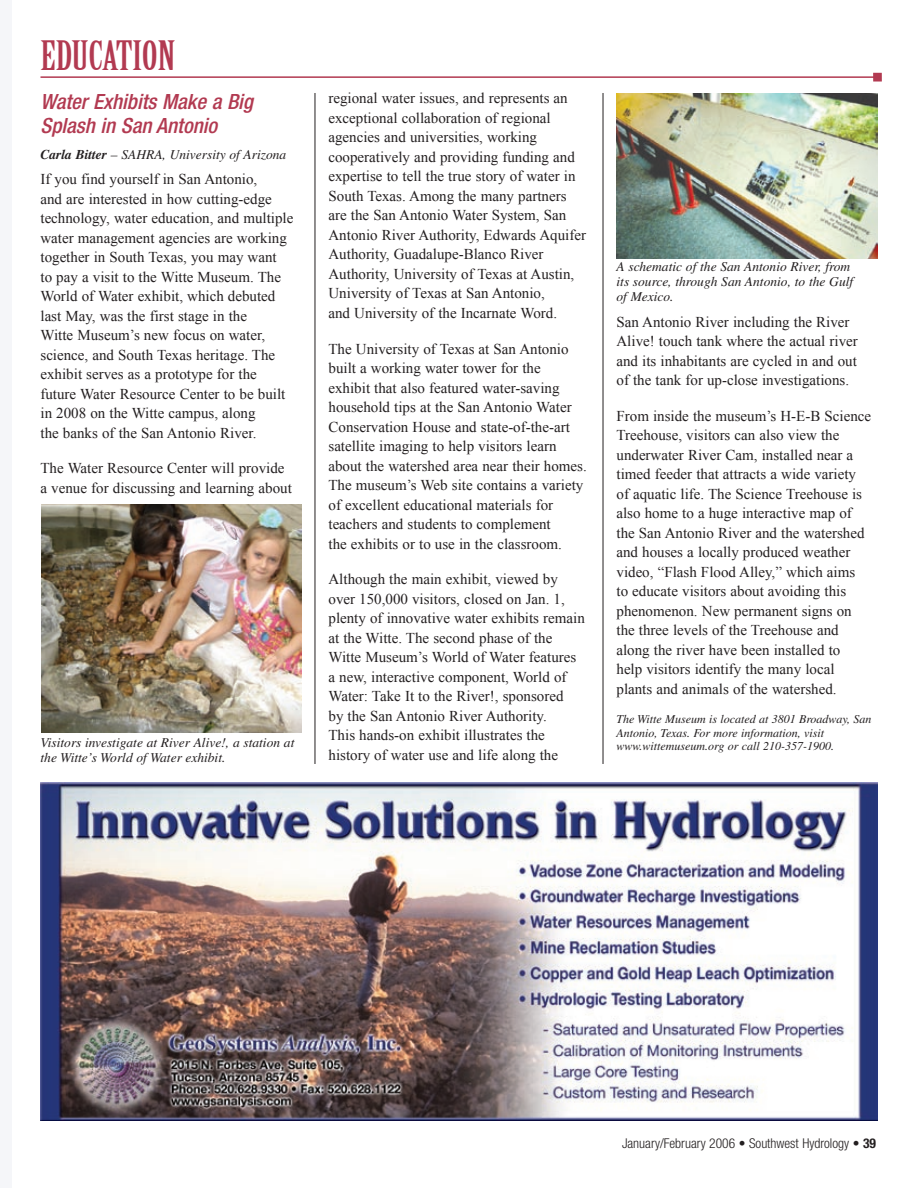
<style>
.page{position:relative;width:918px;height:1188px;background:#fff}
.page>*{position:absolute;margin:0;border:0;box-sizing:border-box;transform-origin:0 0}
.Section_Heading_-_Depts{font:39.6px "Birch";color:#b23a51;scale:1.25 1}
.Headings{font:italic 500 condensed 21px/24px "Helvetica Neue LT";color:#b23a51}
.Body{font:15px/19.5px "Times New Roman";color:#231f20}
.Tag_line_-_Depts{font:italic 13.5px/15px "Times";color:#231f20}
.t1{font:300 condensed 13.5px "Helvetica Neue LT";color:#231f20}
.Contact_line{font:italic 12px/13.5px "Times";color:#231f20}
.s1{font-weight:700}
</style>
<div class="page">
<div style="left:0;top:0;width:12px;height:1188px;background:#f5f6f9"></div>
<img style="left:40px;top:783px;width:837px;height:337px">
<svg style="left:40px;top:76px;width:833px;height:2px;background:#c46a7b"></svg>
<div style="left:873px;top:73px;width:9px;height:9px;background:#b23a51"></div>
<img style="left:42px;top:504px;width:259px;height:229px">
<img style="left:617px;top:93px;width:260px;height:165px">
<hr style="left:315px;top:93px;width:1px;height:671px;background:#231f20">
<hr style="left:603px;top:93px;width:1px;height:671px;background:#231f20">
<p class="Section_Heading_-_Depts" style="left:40px;top:35px;width:110px">EDUCATION</p>
<p class="Headings" style="left:40px;top:90px;width:214px">Water Exhibits Make a Big<br>Splash in San Antonio</p>
<p class="Tag_line_-_Depts" style="left:40px;top:147px;width:247px"><span class="s1">Carla Bitter</span> – SAHRA, University of Arizona</p>
<p class="Body" style="left:40px;top:169px;width:254px">If you find yourself in San Antonio,<br>and are interested in how cutting-edge technology, water education, and multiple water management agencies are working together in South Texas, you may want<br>to pay a visit to the Witte Museum. The World of Water exhibit, which debuted last May, was the first stage in the<br>Witte Museum’s new focus on water, science, and South Texas heritage. The exhibit serves as a prototype for the future Water Resource Center to be built in 2008 on the Witte campus, along<br>the banks of the San Antonio River.</p>
<p class="Body" style="left:40px;top:458px;width:253px">The Water Resource Center will provide a venue for discussing and learning about</p>
<p class="Tag_line_-_Depts" style="left:41px;top:735px;width:255px">Visitors investigate at River Alive!, a station at the Witte’s World of Water exhibit.</p>
<p class="Body" style="left:328px;top:88px;width:259px">regional water issues, and represents an exceptional collaboration of regional agencies and universities, working cooperatively and providing funding and expertise to tell the true story of water in South Texas. Among the many partners are the San Antonio Water System, San Antonio River Authority, Edwards Aquifer Authority, Guadalupe-Blanco River Authority, University of Texas at Austin, University of Texas at San Antonio,<br>and University of the Incarnate Word.</p>
<p class="Body" style="left:328px;top:339px;width:260px">The University of Texas at San Antonio built a working water tower for the<br>exhibit that also featured water-saving household tips at the San Antonio Water Conservation House and state-of-the-art satellite imaging to help visitors learn about the watershed area near their homes.<br>The museum’s Web site contains a variety of excellent educational materials for teachers and students to complement<br>the exhibits or to use in the classroom.</p>
<p class="Body" style="left:328px;top:569px;width:258px">Although the main exhibit, viewed by over 150,000 visitors, closed on Jan. 1, plenty of innovative water exhibits remain at the Witte. The second phase of the Witte Museum’s World of Water features a new, interactive component, World of Water: Take It to the River!, sponsored<br>by the San Antonio River Authority.<br>This hands-on exhibit illustrates the history of water use and life along the</p>
<p class="Tag_line_-_Depts" style="left:617px;top:259px;width:235px">A schematic of the San Antonio River, from</p>
<p class="Tag_line_-_Depts" style="left:617px;top:274px;width:238px">its source, through San Antonio, to the Gulf</p>
<p class="Tag_line_-_Depts" style="left:617px;top:289px;width:59px">of Mexico.</p>
<p class="Body" style="left:616px;top:312px;width:243px">San Antonio River including the River Alive! touch tank where the actual river and its inhabitants are cycled in and out of the tank for up-close investigations.</p>
<p class="Body" style="left:616px;top:406px;width:256px">From inside the museum’s H-E-B Science Treehouse, visitors can also view the underwater River Cam, installed near a timed feeder that attracts a wide variety of aquatic life. The Science Treehouse is also home to a huge interactive map of the San Antonio River and the watershed and houses a locally produced weather video, “Flash Flood Alley,” which aims<br>to educate visitors about avoiding this phenomenon. New permanent signs on the three levels of the Treehouse and along the river have been installed to<br>help visitors identify the many local plants and animals of the watershed.</p>
<p class="Contact_line" style="left:616px;top:713px;width:257px">The Witte Museum is located at 3801 Broadway, San<br>Antonio, Texas. For more information, visit www.wittemuseum.org or call 210-357-1900.</p>
<p class="t1" style="left:622px;top:1135px;width:255px">January/February 2006 • Southwest Hydrology • <span class="s1">39</span></p>
</div>
